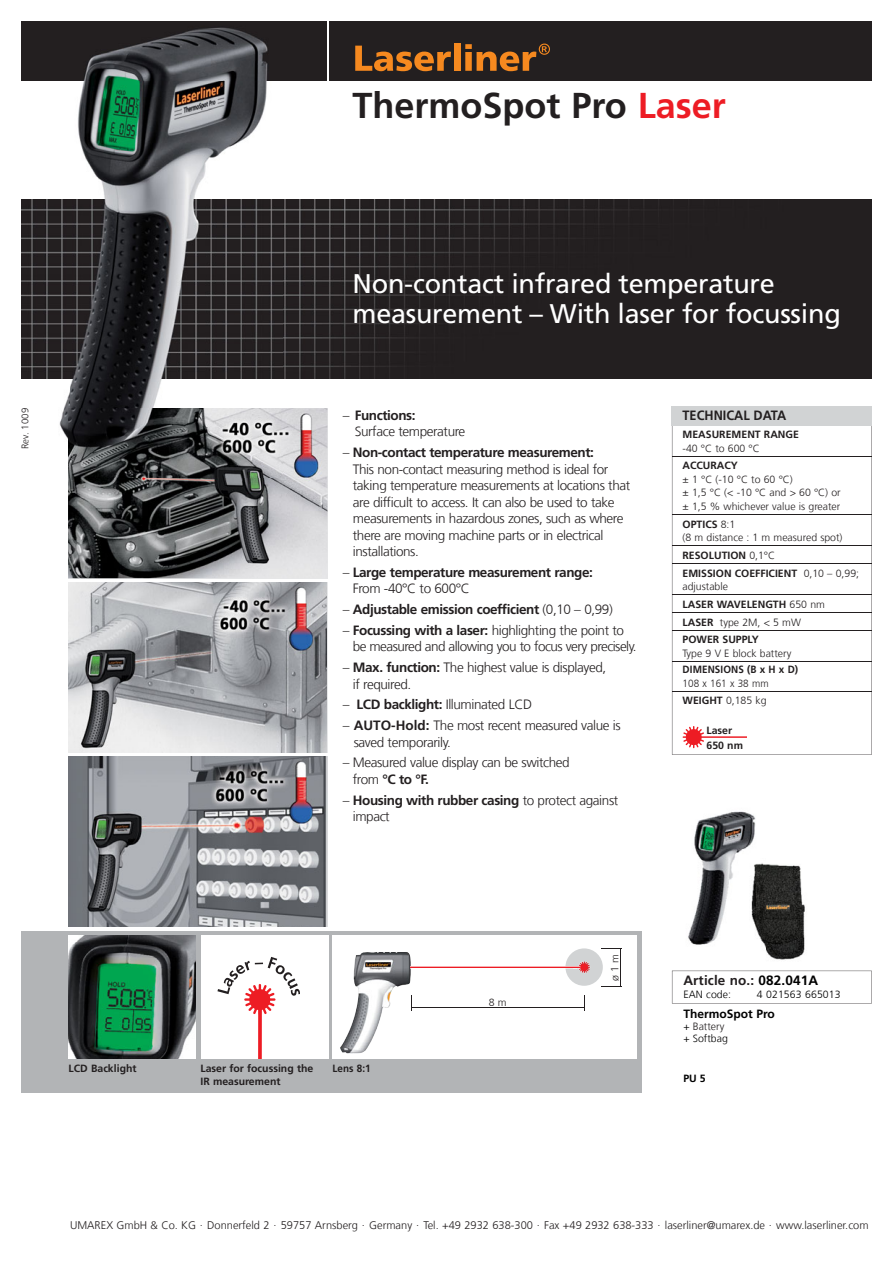
<style>
.page{position:relative;width:893px;height:1263px;background:#fff}
.page>*{position:absolute;margin:0;border:0;box-sizing:border-box;transform-origin:0 0}
.t1{font:700 36px "Frutiger LT Com";color:#231f20}
.t2{font:27px/30px "Frutiger LT Com";letter-spacing:-.01em;color:#fff}
.t3{font:300 13.5px/16.5px "Frutiger LT Com";letter-spacing:-.03em;color:#231f20}
.t4{font:700 13.5px/16.5px "Frutiger LT Com";letter-spacing:-.03em;color:#231f20}
.t5{font:700 13.5px "Frutiger LT Com";color:#231f20;scale:.94 1}
.t6{font:700 13.5px "Frutiger LT Com";letter-spacing:.01em;color:#231f20}
.t7{font:700 12px "Frutiger LT Com";color:#000}
.t8{font:300 11.1px "Frutiger LT Com";color:#231f20}
.t9{font:700 10.5px/17.7px "Frutiger LT Com";color:#231f20}
.t10{font:300 10.5px/13.5px "Frutiger LT Com";color:#231f20}
.t11{font:300 10.5px/12px "Frutiger LT Com";letter-spacing:.01em;color:#000}
.t12{font:300 10.5px/17.7px "Frutiger LT Com";color:#231f20;scale:.94 1}
.t13{font:700 10.5px "Frutiger LT Com";color:#231f20;scale:.94 1}
.t14{font:700 10.5px "Frutiger LT Com";color:#000}
.t15{font:300 9.6px "Frutiger LT Com";color:#231f20}
.s1{color:#ed1c24}
.s2{font-weight:700}
.s3{font-weight:300}
.s4{color:#000}
.s5{color:#231f20}
</style>
<div class="page">
<img style="left:68px;top:408px;width:259px;height:170px">
<img style="left:69px;top:583px;width:258px;height:170px">
<img style="left:68px;top:757px;width:259px;height:170px">
<img style="left:71px;top:200px;width:801px;height:178px">
<div style="left:21px;top:21px;width:851px;height:60px;background:#231f20"></div>
<hr style="left:327px;top:20px;width:2px;height:62px;background:#fff">
<svg style="left:355px;top:46px;width:96px;height:25px"></svg>
<div style="left:454px;top:44px;width:6px;height:27px;background:#f6891f"></div>
<svg style="left:465px;top:44px;width:85px;height:27px"></svg>
<svg style="left:672px;top:971px;width:200px;height:32px"></svg>
<div style="left:21px;top:931px;width:621px;height:162px;background:#b2b4b6"></div>
<div style="left:332px;top:935px;width:304px;height:124px;background:#fff"></div>
<div style="left:201px;top:935px;width:127px;height:124px;background:#fff"></div>
<svg style="left:258px;top:1016px;width:4px;height:43px"></svg>
<svg style="left:217px;top:957px;width:83px;height:59px"></svg>
<hr style="left:245px;top:998px;width:29px;height:3px;background:#ed1c24">
<div style="left:249px;top:989px;width:21px;height:21px;background:#ed1c24;border-radius:50%"></div>
<img style="left:68px;top:935px;width:128px;height:124px">
<img style="left:340px;top:952px;width:72px;height:102px">
<img style="left:21px;top:81px;width:262px;height:131px">
<img style="left:21px;top:212px;width:50px;height:227px">
<img style="left:71px;top:376px;width:212px;height:32px">
<img style="left:68px;top:408px;width:215px;height:69px">
<img style="left:83px;top:27px;width:185px;height:54px">
<img style="left:765px;top:864px;width:40px;height:96px">
<img style="left:688px;top:811px;width:68px;height:134px">
<img style="left:749px;top:859px;width:16px;height:87px">
<hr style="left:411px;top:1007px;width:173px;height:1px;background:#231f20">
<svg style="left:411px;top:995px;width:1px;height:15px"></svg>
<svg style="left:584px;top:995px;width:1px;height:15px"></svg>
<hr style="left:620px;top:949px;width:1px;height:37px;background:#231f20">
<svg style="left:601px;top:948px;width:21px;height:1px"></svg>
<div style="left:565px;top:948px;width:38px;height:38px;background:#d1d3d4;border-radius:50%"></div>
<hr style="left:411px;top:966px;width:165px;height:3px;background:#fff">
<hr style="left:411px;top:967px;width:165px;height:1px;background:#ed1c24">
<svg style="left:573px;top:961px;width:17px;height:12px"></svg>
<div style="left:580px;top:963px;width:8px;height:8px;background:#ed1c24;border-radius:50%"></div>
<svg style="left:601px;top:986px;width:21px;height:1px"></svg>
<svg style="left:672px;top:425px;width:200px;height:330px"></svg>
<div style="left:672px;top:406px;width:200px;height:19px;background:#d1d3d4"></div>
<hr style="left:683px;top:736px;width:63px;height:2px;background:#ed1c24">
<svg style="left:682px;top:726px;width:23px;height:22px"></svg>
<h1 class="t1" style="left:352px;top:91px;width:375px">ThermoSpot Pro <span class="s1">Laser</span></h1>
<p class="t15" style="left:21px;top:449px;width:42px;rotate:-90deg">Rev. 1009</p>
<h2 class="t2" style="left:353px;top:271px;width:490px">Non-contact infrared temperature measurement – With laser for focussing</h2>
<p class="t3" style="left:355px;top:408px;width:112px;text-indent:-12px">– <span class="s2">Functions:<br></span>Surface temperature</p>
<p class="t3" style="left:353px;top:445px;width:279px;text-indent:-10px">– <span class="s2">Non-contact temperature measurement:<br></span>This non-contact measuring method is ideal for taking temperature measurements at locations that are difficult to access. It can also be used to take measurements in hazardous zones, such as where there are moving machine parts or in electrical installations.</p>
<p class="t4" style="left:353px;top:565px;width:242px;text-indent:-10px"><span class="s3">–</span> Large temperature measurement range:<br><span class="s3">From -40°C to 600°C</span></p>
<p class="t4" style="left:343px;top:602px;width:271px"><span class="s3">–</span> Adjustable emission coefficient <span class="s3">(0,10 – 0,99)</span></p>
<p class="t3" style="left:353px;top:623px;width:285px;text-indent:-10px">– <span class="s2">Focussing with a laser:</span> highlighting the point to be measured and allowing you to focus very precisely.</p>
<p class="t3" style="left:353px;top:660px;width:255px;text-indent:-10px">– <span class="s2">Max. function:</span> The highest value is displayed, if required.</p>
<p class="t3" style="left:343px;top:698px;width:191px">– <span class="s2">LCD backlight:</span> Illuminated LCD</p>
<p class="t3" style="left:354px;top:718px;width:269px;text-indent:-11px">– <span class="s2">AUTO-Hold:</span> The most recent measured value is saved temporarily.</p>
<p class="t3" style="left:353px;top:756px;width:218px;text-indent:-10px">– Measured value display can be switched from <span class="s2">°C to °F.</span></p>
<p class="t3" style="left:353px;top:793px;width:267px;text-indent:-10px">– <span class="s2">Housing with rubber casing</span> to protect against impact</p>
<p class="t5" style="left:726px;top:410px;width:82px">SCHE DATEN</p>
<p class="t9" style="left:682px;top:427px;width:118px">MEASUREMENT RANGE</p>
<p class="t10" style="left:682px;top:442px;width:79px">-40 °C to 600 °C</p>
<p class="t9" style="left:682px;top:458px;width:57px">ACCURACY</p>
<p class="t10" style="left:682px;top:474px;width:160px">± 1 °C (-10 °C to 60 °C)<br>± 1,5 °C (&lt; -10 °C and &gt; 60 °C) or ± 1,5 % whichever value is greater</p>
<p class="t10" style="left:682px;top:518px;width:161px"><span class="s2">OPTICS</span> 8:1<br>(8 m distance : 1 m measured spot)</p>
<p class="t9" style="left:682px;top:547px;width:178px">RESOLUTION <span class="s3">0,1°C<br></span>EMISSION COEFFICIENT <span class="s3">0,10 – 0,99;</span></p>
<p class="t9" style="left:682px;top:579px;width:144px"><span class="s3">adjustable<br></span>LASER WAVELENGTH <span class="s3">650 nm<br></span>LASER <span class="s3">type 2M, &lt; 5 mW<br></span>POWER SUPPLY</p>
<p class="t10" style="left:682px;top:648px;width:110px">Type 9 V E block battery</p>
<p class="t13" style="left:682px;top:665px;width:125px">DIMENSIONS (B x H x D)</p>
<p class="t12" style="left:682px;top:675px;width:93px">108 x 161 x 38 mm<br><span class="s2">WEIGHT</span> 0,185 kg</p>
<p class="t9" style="left:706px;top:724px;width:38px;line-height:14.7px">Laser<br>650 nm</p>
<p class="t5" style="left:682px;top:410px;width:112px">TECHNICAL DATA</p>
<p class="t9" style="left:69px;top:1060px;width:69px">LCD Backlight</p>
<p class="t9" style="left:200px;top:1063px;width:114px;line-height:13.5px">Laser for focussing the<br>IR measurement</p>
<p class="t13" style="left:332px;top:1064px;width:42px">Lens 8:1</p>
<p class="t10" style="left:489px;top:996px;width:19px">8 m</p>
<p class="t10" style="left:609px;top:981px;width:28px;rotate:-90deg">ø 1 m</p>
<p class="t6" style="left:683px;top:974px;width:136px">Article no.: <span class="s4">082.041A</span></p>
<p class="t11" style="left:683px;top:989px;width:49px">EAN code:</p>
<p class="t11" style="left:757px;top:989px;width:85px">4 021563 665013</p>
<p class="t7" style="left:683px;top:1009px;width:93px">ThermoSpot Pro</p>
<p class="t11" style="left:683px;top:1021px;width:46px">+ <span class="s5">Battery </span>+ Softbag</p>
<p class="t14" style="left:683px;top:1074px;width:24px">PU 5</p>
<p class="t8" style="left:70px;top:1220px;width:800px">UMAREX GmbH &amp; Co. KG . Donnerfeld 2 . 59757 Arnsberg . Germany . Tel. +49 2932 638-300 . Fax +49 2932 638-333 . laserliner@umarex.de . www.laserliner.com</p>
</div>
